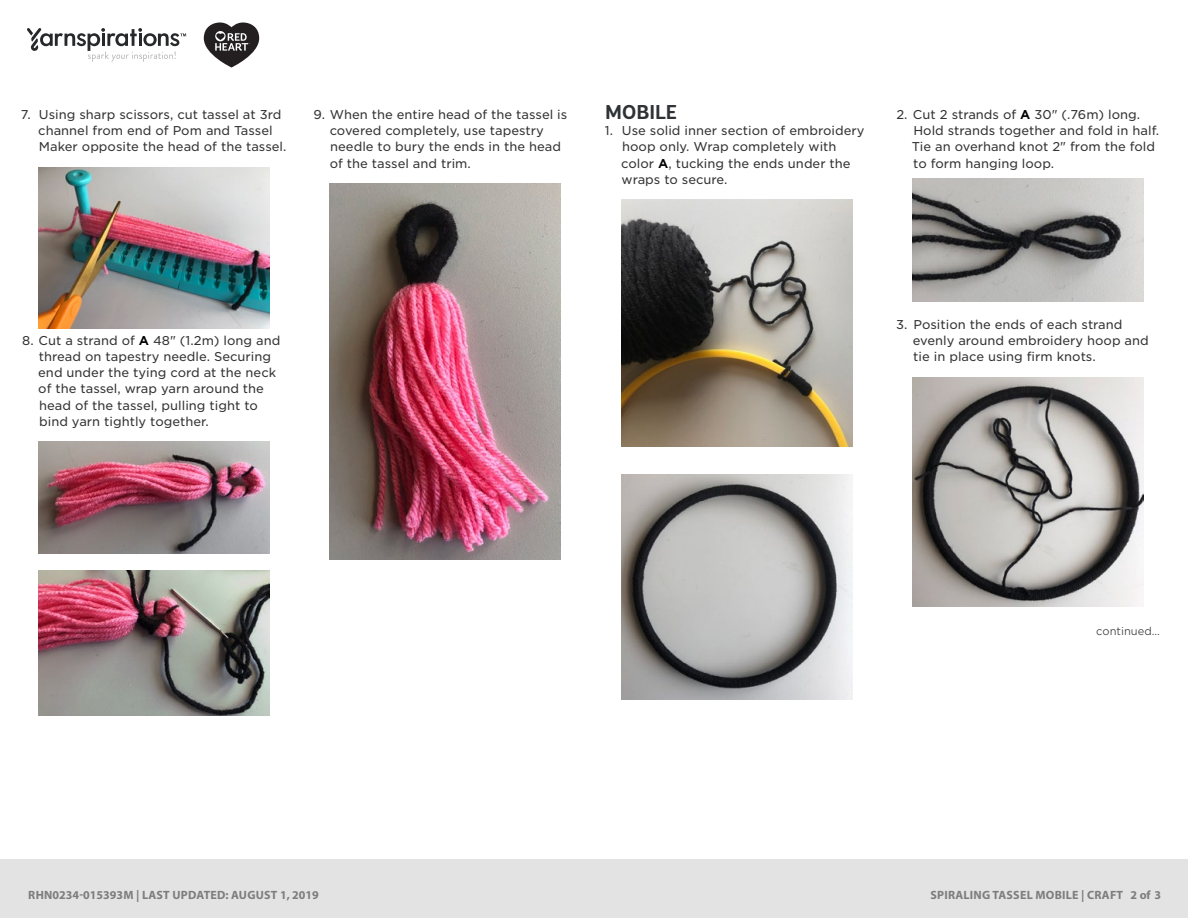
<style>
.page{position:relative;width:1188px;height:918px;background:#fff}
.page>*{position:absolute;margin:0;border:0;box-sizing:border-box;transform-origin:0 0}
.t1{font:700 19.95px "Andes Rounded";color:#2e3236}
.t2{font:12.3px/16.2px "Gotham S Sm";color:#333334}
.t3{font:700 12px "Myriad Pro";letter-spacing:.02em;color:#7d7d7d}
.t4{font:300 10.8px "Gotham S Sm";color:#333334}
.t5{font:10.8px "Gotham S Sm";color:#58595b}
.t6{font:9.15px "Gotham";letter-spacing:.02em;color:#58595b}
.s1{font-weight:700;color:#000}
.s2{font-weight:500}
</style>
<div class="page">
<img style="left:38px;top:168px;width:231px;height:161px">
<img style="left:38px;top:442px;width:231px;height:112px">
<img style="left:38px;top:571px;width:231px;height:144px">
<img style="left:330px;top:184px;width:231px;height:375px">
<img style="left:621px;top:200px;width:231px;height:246px">
<img style="left:621px;top:474px;width:231px;height:225px">
<img style="left:913px;top:179px;width:231px;height:123px">
<img style="left:913px;top:377px;width:231px;height:229px">
<div style="left:0;top:860px;width:1188px;height:58px;background:#e4e3e3"></div>
<svg style="left:27px;top:28px;width:159px;height:34px"></svg>
<svg style="left:204px;top:22px;width:55px;height:46px"></svg>
<p class="t2" style="left:38px;top:106px;width:250px;text-indent:-17px">7. Using sharp scissors, cut tassel at 3rd channel from end of Pom and Tassel<br>Maker opposite the head of the tassel.</p>
<p class="t2" style="left:330px;top:106px;width:239px;text-indent:-16px">9. When the entire head of the tassel is covered completely, use tapestry needle to bury the ends in the head of the tassel and trim.</p>
<p class="t1" style="left:605px;top:100px;width:73px">MOBILE</p>
<p class="t2" style="left:621px;top:122px;width:245px;text-indent:-16px">1. Use solid inner section of embroidery hoop only. Wrap completely with color <span class="s1">A</span>, tucking the ends under the wraps to secure.</p>
<p class="t2" style="left:912px;top:106px;width:249px;text-indent:-16px">2. Cut 2 strands of <span class="s1">A</span> 30" (.76m) long.<br>Hold strands together and fold in half.<br>Tie an overhand knot 2" from the fold to form hanging loop.</p>
<p class="t2" style="left:38px;top:332px;width:244px;text-indent:-16px">8. Cut a strand of <span class="s1">A</span> 48" (1.2m) long and thread on tapestry needle. Securing end under the tying cord at the neck of the tassel, wrap yarn around the head of the tassel, pulling tight to bind yarn tightly together.</p>
<p class="t2" style="left:913px;top:316px;width:238px;text-indent:-17px">3. Position the ends of each strand evenly around embroidery hoop and tie in place using firm knots.</p>
<p class="t4" style="left:1096px;top:624px;width:65px">continued...</p>
<p class="t6" style="left:22px;top:884px;width:99px">©2018 Coats &amp; Clark</p>
<p class="t5" style="left:1096px;top:882px;width:66px">Page <span class="s2">2</span> of <span class="s2">3</span></p>
<p class="t3" style="left:28px;top:887px;width:292px">RHN0234-015393M | LAST UPDATED: AUGUST 1, 2019</p>
<p class="t3" style="left:930px;top:887px;width:232px">SPIRALING TASSEL MOBILE | CRAFT 2 of 3</p>
</div>
